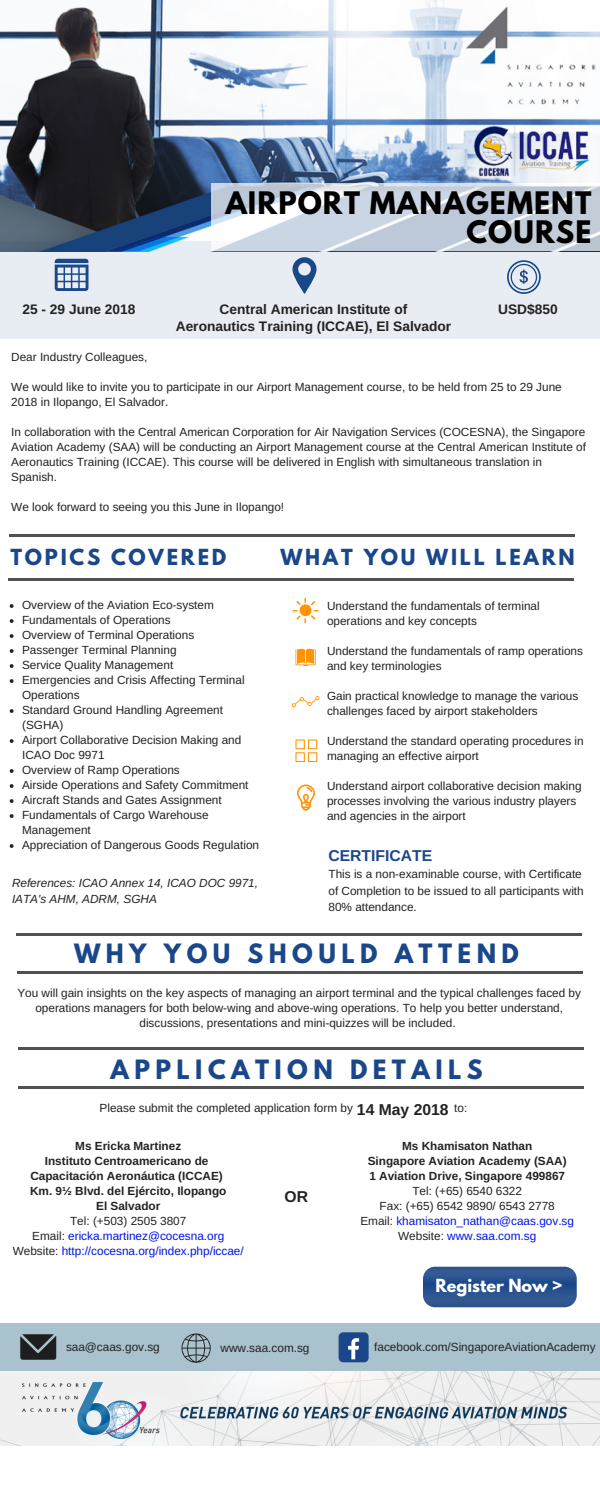
<style>
.page{position:relative;width:600px;height:1500px;background:#fff}
.page>*{position:absolute;margin:0;border:0;box-sizing:border-box;transform-origin:0 0}
.t1{font:700 27.5px/28.5px "League Spartan";letter-spacing:.04em;color:#000;text-align:right}
.t2{font:700 23.6px "League Spartan";letter-spacing:.23em;color:#1a4789}
.t3{font:700 19.7px "League Spartan";letter-spacing:.14em;color:#1a4789}
.t4{font:700 16px "League Spartan";color:#fff}
.t5{font:700 15.7px "Arimo";color:#222}
.t6{font:700 15.7px "Arimo";color:#1a4789}
.t7{font:700 13.8px/17.2px "Arimo";color:#222;text-align:center}
.t8{font:11.8px/15px "Arimo";color:#222}
.t9{font:700 11.8px/15px "Arimo";color:#222;text-align:center}
.t10{font:11.8px/15px "Arimo";color:#0014e6;text-align:center}
.t11{font:italic 11.8px/16.5px "Arimo";color:#222}
.s1{color:#0014e6}
.s2{color:#222}
</style>
<div class="page">
<img style="left:0;top:0;width:600px;height:242px">
<div style="left:0;top:242px;width:600px;height:97px;background:#e8ecf3"></div>
<svg style="left:212px;top:183px;width:388px;height:67px;background:#ccd6e1"></svg>
<svg style="left:296px;top:649px;width:20px;height:17px"></svg>
<svg style="left:293px;top:598px;width:26px;height:25px"></svg>
<div style="left:300px;top:604px;width:11px;height:12px;background:#ff9300;border-radius:50%"></div>
<svg style="left:292px;top:696px;width:28px;height:11px"></svg>
<svg style="left:296px;top:740px;width:21px;height:22px"></svg>
<hr style="left:17px;top:933px;width:565px;height:3px;background:#515151">
<hr style="left:9px;top:534px;width:565px;height:3px;background:#515151">
<hr style="left:8px;top:578px;width:566px;height:2px;background:#515151">
<hr style="left:17px;top:971px;width:566px;height:3px;background:#515151">
<div style="left:0;top:1324px;width:600px;height:47px;background:#a9c2cd"></div>
<svg style="left:20px;top:1334px;width:36px;height:26px"></svg>
<svg style="left:182px;top:1334px;width:29px;height:29px"></svg>
<div style="left:339px;top:1332px;width:30px;height:30px;background:#1a4789;border-radius:5px"></div>
<svg style="left:348px;top:1338px;width:11px;height:21px"></svg>
<hr style="left:19px;top:1047px;width:565px;height:3px;background:#515151">
<hr style="left:19px;top:1086px;width:565px;height:3px;background:#515151">
<div style="left:423px;top:1267px;width:154px;height:40px;background:#bfbfbf;border-radius:12px;opacity:.2"></div>
<svg style="left:55px;top:259px;width:33px;height:32px"></svg>
<svg style="left:293px;top:257px;width:23px;height:37px"></svg>
<svg style="left:10px;top:604px;width:4px;height:4px"></svg>
<svg style="left:10px;top:619px;width:4px;height:4px"></svg>
<svg style="left:10px;top:634px;width:4px;height:4px"></svg>
<svg style="left:10px;top:649px;width:4px;height:4px"></svg>
<svg style="left:10px;top:664px;width:4px;height:4px"></svg>
<svg style="left:10px;top:679px;width:4px;height:4px"></svg>
<svg style="left:10px;top:709px;width:4px;height:4px"></svg>
<svg style="left:10px;top:739px;width:4px;height:4px"></svg>
<svg style="left:10px;top:769px;width:4px;height:4px"></svg>
<svg style="left:10px;top:784px;width:4px;height:4px"></svg>
<svg style="left:10px;top:799px;width:4px;height:4px"></svg>
<svg style="left:10px;top:814px;width:4px;height:4px"></svg>
<svg style="left:10px;top:844px;width:4px;height:4px"></svg>
<svg style="left:297px;top:784px;width:18px;height:27px"></svg>
<svg style="left:507px;top:260px;width:34px;height:34px"></svg>
<img style="left:0;top:1372px;width:600px;height:74px">
<p class="t7" style="left:22px;top:301px;width:114px">25 - 29 June 2018</p>
<h1 class="t1" style="left:225px;top:192px;width:368px">AIRPORT MANAGEMENT<br>COURSE</h1>
<p class="t7" style="left:176px;top:301px;width:277px">Central American Institute of<br>Aeronautics Training (ICCAE), El Salvador</p>
<p class="t7" style="left:498px;top:301px;width:61px">USD$850</p>
<p class="t8" style="left:11px;top:349px;width:138px">Dear Industry Colleagues,</p>
<p class="t8" style="left:11px;top:379px;width:552px">We would like to invite you to participate in our Airport Management course, to be held from 25 to 29 June<br>2018 in Ilopango, El Salvador.</p>
<p class="t8" style="left:11px;top:424px;width:576px">In collaboration with the Central American Corporation for Air Navigation Services (COCESNA), the Singapore Aviation Academy (SAA) will be conducting an Airport Management course at the Central American Institute of Aeronautics Training (ICCAE). This course will be delivered in English with simultaneous translation in Spanish.</p>
<p class="t8" style="left:11px;top:499px;width:275px">We look forward to seeing you this June in Ilopango!</p>
<h3 class="t3" style="left:10px;top:547px;width:217px">TOPICS COVERED</h3>
<p class="t8" style="left:22px;top:598px;width:239px">Overview of the Aviation Eco-system<br>Fundamentals of Operations<br>Overview of Terminal Operations<br>Passenger Terminal Planning<br>Service Quality Management<br>Emergencies and Crisis Affecting Terminal<br>Operations<br>Standard Ground Handling Agreement (SGHA)<br>Airport Collaborative Decision Making and<br>ICAO Doc 9971<br>Overview of Ramp Operations<br>Airside Operations and Safety Commitment<br>Aircraft Stands and Gates Assignment<br>Fundamentals of Cargo Warehouse<br>Management<br>Appreciation of Dangerous Goods Regulation</p>
<p class="t11" style="left:12px;top:874px;width:248px">References: ICAO Annex 14, ICAO DOC 9971,<br>IATA's AHM, ADRM, SGHA</p>
<h3 class="t3" style="left:280px;top:547px;width:296px">WHAT YOU WILL LEARN</h3>
<p class="t8" style="left:327px;top:598px;width:214px">Understand the fundamentals of terminal operations and key concepts</p>
<p class="t8" style="left:327px;top:643px;width:258px">Understand the fundamentals of ramp operations and key terminologies</p>
<p class="t8" style="left:327px;top:688px;width:253px">Gain practical knowledge to manage the various challenges faced by airport stakeholders</p>
<p class="t8" style="left:327px;top:733px;width:258px">Understand the standard operating procedures in managing an effective airport</p>
<p class="t8" style="left:327px;top:778px;width:256px">Understand airport collaborative decision making processes involving the various industry players and agencies in the airport</p>
<h3 class="t6" style="left:328px;top:847px;width:105px">CERTIFICATE</h3>
<p class="t8" style="left:328px;top:866px;width:257px;line-height:16.5px">This is a non-examinable course, with Certificate of Completion to be issued to all participants with<br>80% attendance.</p>
<h2 class="t2" style="left:74px;top:942px;width:446px">WHY YOU SHOULD ATTEND</h2>
<p class="t8" style="left:17px;top:985px;width:565px;text-align:center">You will gain insights on the key aspects of managing an airport terminal and the typical challenges faced by operations managers for both below-wing and above-wing operations. To help you better understand, discussions, presentations and mini-quizzes will be included.</p>
<h2 class="t2" style="left:110px;top:1057px;width:374px">APPLICATION DETAILS</h2>
<h3 class="t5" style="left:357px;top:1100px;width:93px">14 May 2018</h3>
<p class="t9" style="left:368px;top:1138px;width:200px">Ms Khamisaton Nathan<br>Singapore Aviation Academy (SAA)<br>1 Aviation Drive, Singapore 499867</p>
<p class="t8" style="left:360px;top:1183px;width:215px;text-align:center">Tel: (+65) 6540 6322<br>Fax: (+65) 6542 9890/ 6543 2778<br>Email: <span class="s1">khamisaton_nathan@caas.gov.sg<br></span>Website: <span class="s1">www.saa.com.sg</span></p>
<p class="t8" style="left:100px;top:1100px;width:255px">Please submit the completed application form by</p>
<p class="t8" style="left:454px;top:1100px;width:15px">to:</p>
<p class="t9" style="left:30px;top:1138px;width:198px">Ms Ericka Martinez<br>Instituto Centroamericano de<br>Capacitación Aeronáutica (ICCAE)<br>Km. 9½ Blvd. del Ejército, Ilopango<br>El Salvador</p>
<p class="t10" style="left:13px;top:1213px;width:233px"><span class="s2">Tel: (+503) 2505 3807<br>Email:</span> ericka.martinez@cocesna.org<br><span class="s2">Website:</span> http://cocesna.org/index.php/iccae/</p>
<h3 class="t5" style="left:284px;top:1187px;width:25px">OR</h3>
<h3 class="t4" style="left:435px;top:1277px;width:129px">Register Now &gt;</h3>
<p class="t8" style="left:66px;top:1340px;width:95px">saa@caas.gov.sg</p>
<p class="t8" style="left:220px;top:1340px;width:91px">www.saa.com.sg</p>
<p class="t8" style="left:374px;top:1339px;width:223px">facebook.com/SingaporeAviationAcademy</p>
</div>
